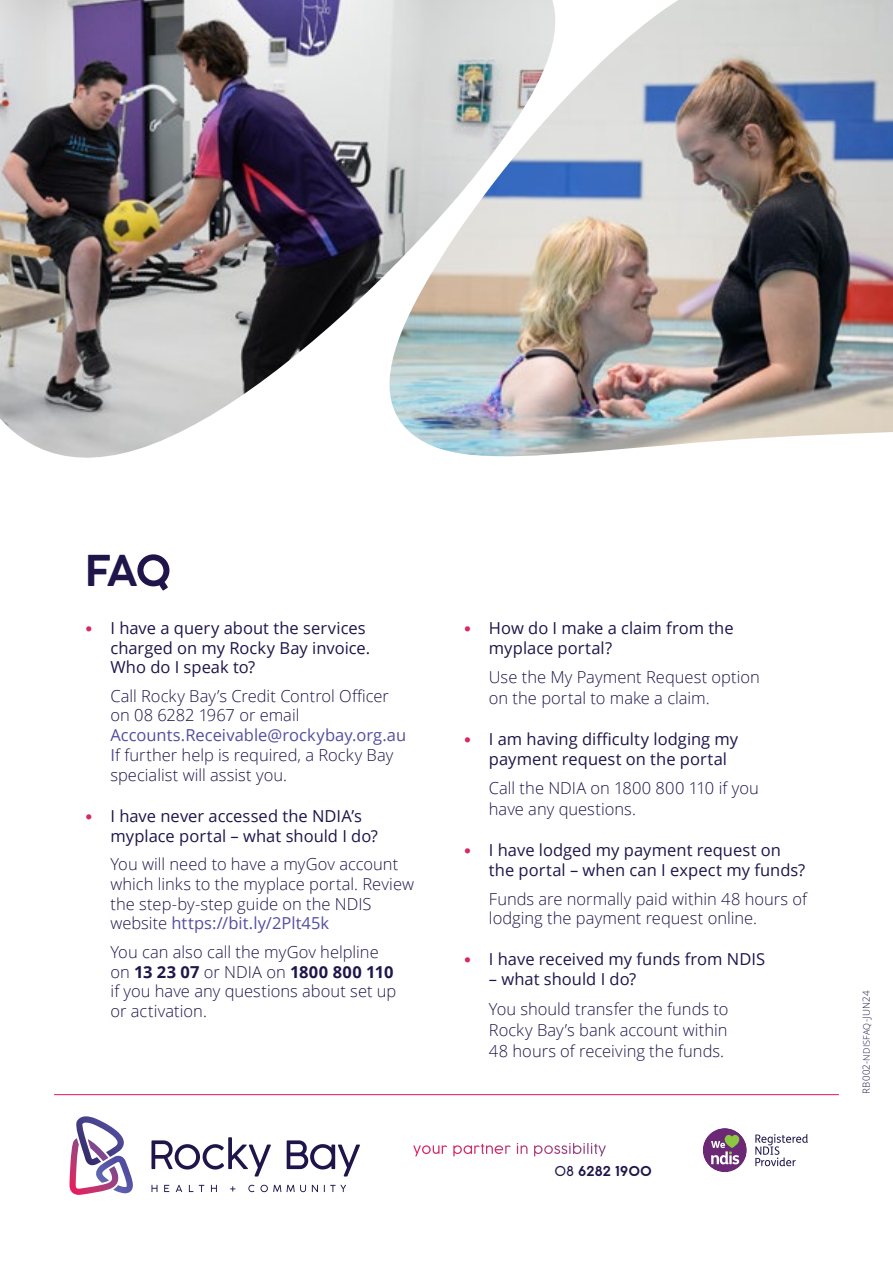
<style>
.page{position:relative;width:893px;height:1263px;background:#fff}
.page>*{position:absolute;margin:0;border:0;box-sizing:border-box;transform-origin:0 0}
.t1{font:300 42px "Cocogoose Pro";color:#20154b}
.t2{font:300 16.5px/19.8px "Open Sans";color:#20154b}
.t3{font:16.5px/19.8px "Open Sans";color:#20154b}
.t4{font:300 13.5px "Cocogoose Pro";letter-spacing:-.005em;color:#20154b}
.t5{font:300 9.75px "Open Sans";letter-spacing:.025em;color:#20154b}
.s1{font-family:"Calibri";color:#d62964}
.s2{font-weight:400;color:#534ea1}
.s3{font-weight:700}
.s4{font-size:9px}
.s5{font-style:inherit}
</style>
<div class="page">
<svg style="left:151px;top:1137px;width:209px;height:39px"></svg>
<svg style="left:151px;top:1185px;width:195px;height:7px"></svg>
<svg style="left:70px;top:1116px;width:63px;height:79px"></svg>
<svg style="left:517px;top:1143px;width:81px;height:11px"></svg>
<div style="left:703px;top:1128px;width:44px;height:44px;background:#6b2975;border-radius:50%"></div>
<svg style="left:711px;top:1135px;width:28px;height:29px"></svg>
<svg style="left:755px;top:1134px;width:53px;height:32px"></svg>
<img style="left:0;top:0;width:383px;height:458px">
<img style="left:383px;top:0;width:510px;height:457px">
<hr style="left:54px;top:1094px;width:785px;height:1px;background:#ed145b">
<svg style="left:137px;top:554px;width:33px;height:37px"></svg>
<h1 class="t1" style="left:85px;top:542px;width:54px">FA</h1>
<p class="t3" style="left:110px;top:617px;width:261px;text-indent:-26px"><span class="s1">•</span> I have a query about the services charged on my Rocky Bay invoice.<br>Who do I speak to?</p>
<p class="t2" style="left:110px;top:685px;width:280px">Call Rocky Bay’s Credit Control Officer on 08 6282 1967 or email</p>
<p class="t2" style="left:110px;top:725px;width:297px"><span class="s2">Accounts.Receivable@rockybay.org.au<br>I</span>f further help is required, a Rocky Bay specialist will assist you.</p>
<p class="t3" style="left:110px;top:805px;width:269px;text-indent:-26px"><span class="s1">•</span> I have never accessed the NDIA’s myplace portal – what should I do?</p>
<p class="t2" style="left:110px;top:854px;width:305px">You will need to have a myGov account which links to the myplace portal. Review the step-by-step guide on the NDIS website <span class="s2">https://bit.ly/2Plt45k</span></p>
<p class="t2" style="left:110px;top:941px;width:287px">You can also call the myGov helpline on <span class="s3">13 23 07</span> or NDIA on <span class="s3">1800 800 110 </span>if you have any questions about set up or activation.</p>
<p class="t3" style="left:489px;top:617px;width:246px;text-indent:-26px"><span class="s1">•</span> How do I make a claim from the myplace portal?</p>
<p class="t2" style="left:489px;top:666px;width:272px;line-height:21px">Use the My Payment Request option on the portal to make a claim.</p>
<p class="t3" style="left:489px;top:729px;width:251px;text-indent:-26px"><span class="s1">•</span> I am having difficulty lodging my payment request on the portal</p>
<p class="t2" style="left:489px;top:777px;width:271px;line-height:21px">Call the NDIA on 1800 800 110 if you have any questions.</p>
<p class="t3" style="left:489px;top:840px;width:318px;text-indent:-26px"><span class="s1">•</span> I have lodged my payment request on the portal – when can I expect my funds?</p>
<p class="t2" style="left:489px;top:888px;width:320px">Funds are normally paid within 48 hours of lodging the payment request online.</p>
<p class="t3" style="left:463px;top:949px;width:303px"><span class="s1">•</span> I have received my funds from NDIS</p>
<p class="t3" style="left:489px;top:969px;width:149px">– what should I do?</p>
<p class="t2" style="left:489px;top:998px;width:241px;line-height:21px;text-align:justify">You should transfer the funds to Rocky Bay’s bank account within 48 hours of receiving the funds.</p>
<p class="t5" style="left:859px;top:1094px;width:105px;rotate:-90deg">RB002-<span class="s4">NDISFAQ</span>-JUN24</p>
<p class="t4" style="left:555px;top:1162px;width:99px"><span class="s5">08</span> 6282 1900</p>
</div>
